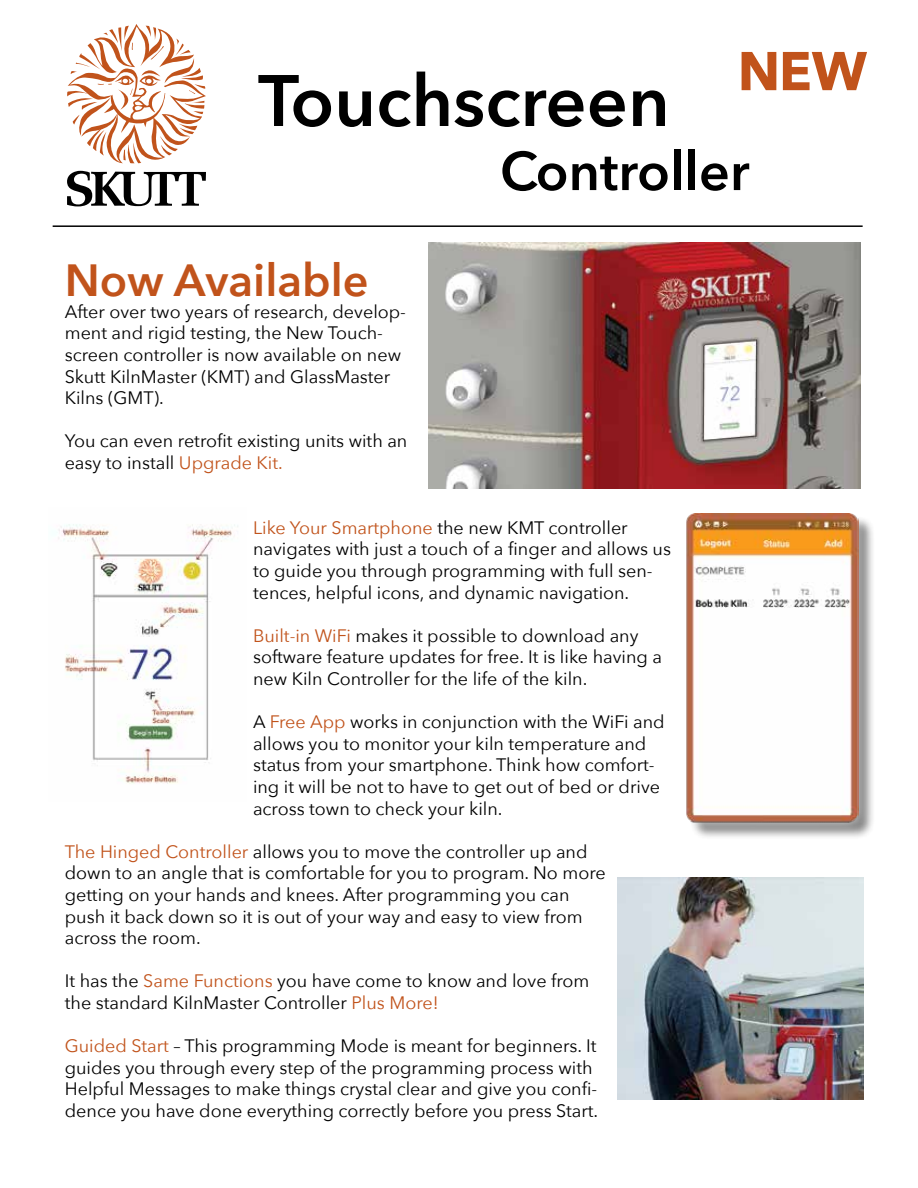
<style>
.page{position:relative;width:918px;height:1188px;background:#fff}
.page>*{position:absolute;margin:0;border:0;box-sizing:border-box;transform-origin:0 0}
.t1{font:600 72px "Avenir Next";color:#000}
.t2{font:600 54px "Avenir Next";color:#000}
.t3{font:700 54px "Avenir Next";color:#c1531b}
.t4{font:600 45px "Avenir Next";color:#c1531b}
.t5{font:18px/21.6px "Avenir Next";color:#000}
.s1{color:#c1531b}
</style>
<div class="page">
<svg style="left:67px;top:24px;width:139px;height:139px"></svg>
<svg style="left:67px;top:171px;width:139px;height:35px"></svg>
<hr style="left:53px;top:225px;width:810px;height:2px;background:#000">
<img style="left:58px;top:524px;width:180px;height:260px">
<img style="left:429px;top:243px;width:432px;height:246px">
<img style="left:618px;top:878px;width:246px;height:221px">
<div style="left:689px;top:515px;width:186px;height:325px;background:#000;opacity:.47"></div>
<div style="left:678px;top:503px;width:189px;height:328px;background:#fff;opacity:.75"></div>
<img style="left:686px;top:513px;width:173px;height:314px">
<h1 class="t1" style="left:258px;top:39px;width:413px">Touchscreen</h1>
<h2 class="t3" style="left:738px;top:25px;width:131px">NEW</h2>
<h3 class="t4" style="left:65px;top:242px;width:305px">Now Available</h3>
<p class="t5" style="left:65px;top:300px;width:343px">After over two years of research, develop&shy;ment and rigid testing, the New Touch&shy;screen controller is now available on new Skutt KilnMaster (KMT) and GlassMaster Kilns (GMT).</p>
<p class="t5" style="left:65px;top:429px;width:344px">You can even retrofit existing units with an easy to install <span class="s1">Upgrade Kit.</span></p>
<h2 class="t2" style="left:500px;top:125px;width:251px">Controller</h2>
<p class="t5" style="left:253px;top:516px;width:420px"><span class="s1">Like Your Smartphone</span> the new KMT controller navigates with just a touch of a finger and allows us to guide you through programming with full sen&shy;tences, helpful icons, and dynamic navigation.</p>
<p class="t5" style="left:253px;top:624px;width:410px"><span class="s1">Built-in WiFi</span> makes it possible to download any software feature updates for free. It is like having a new Kiln Controller for the life of the kiln.</p>
<p class="t5" style="left:253px;top:710px;width:413px">A <span class="s1">Free App</span> works in conjunction with the WiFi and allows you to monitor your kiln temperature and status from your smartphone. Think how comfort&shy;ing it will be not to have to get out of bed or drive across town to check your kiln.</p>
<p class="t5" style="left:65px;top:840px;width:543px"><span class="s1">The Hinged Controller</span> allows you to move the controller up and down to an angle that is comfortable for you to program. No more getting on your hands and knees. After programming you can push it back down so it is out of your way and easy to view from across the room.</p>
<p class="t5" style="left:65px;top:969px;width:526px">It has the <span class="s1">Same Functions</span> you have come to know and love from the standard KilnMaster Controller <span class="s1">Plus More!</span></p>
<p class="t5" style="left:65px;top:1034px;width:535px"><span class="s1">Guided Start</span> – This programming Mode is meant for beginners. It guides you through every step of the programming process with Helpful Messages to make things crystal clear and give you confi&shy;dence you have done everything correctly before you press Start.</p>
</div>
